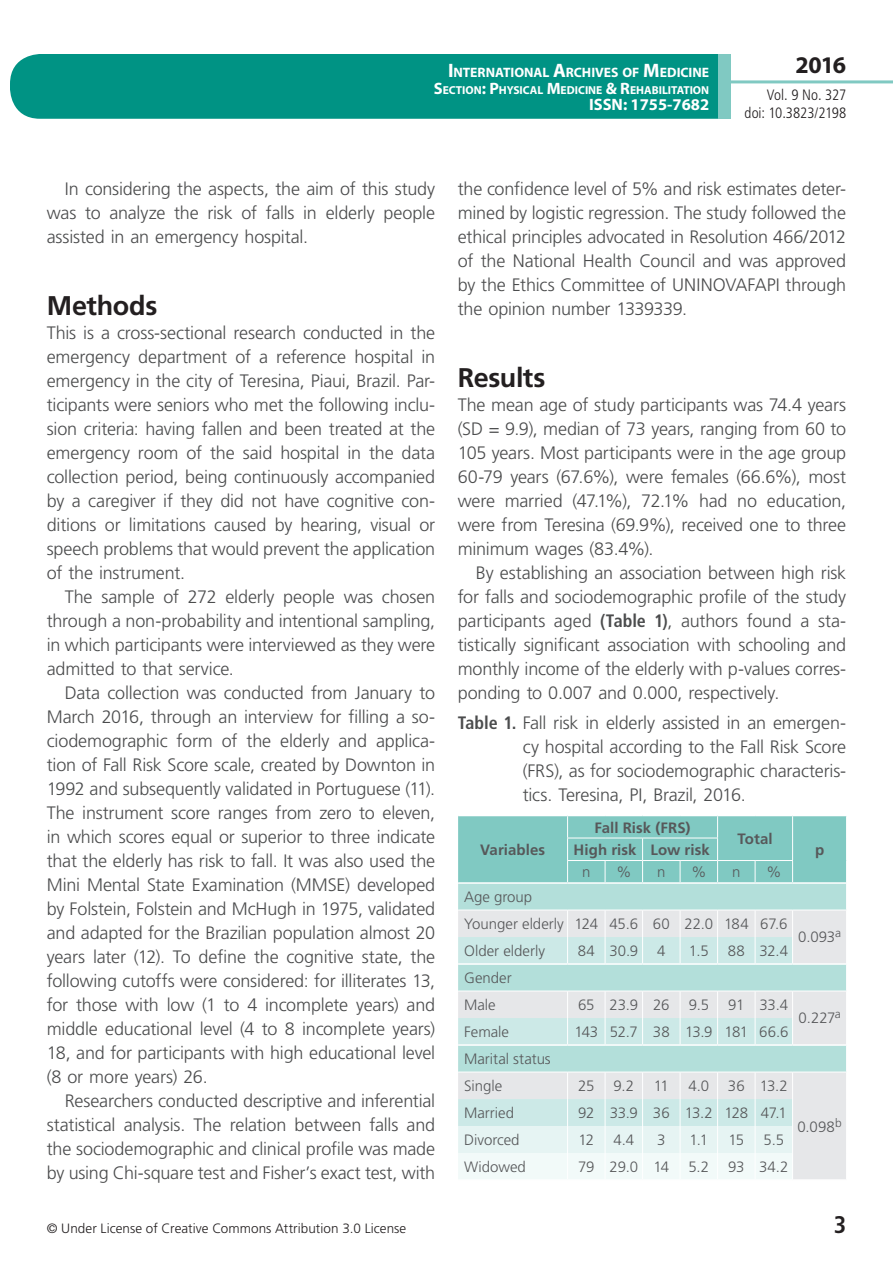
<style>
.page{position:relative;width:893px;height:1263px;background:#fff}
.page>*{position:absolute;margin:0;border:0;box-sizing:border-box;transform-origin:0 0}
.t1{font:700 27px "Frutiger LT Std";letter-spacing:-.015em;color:#231f20}
.t2{font:700 24px "Myriad Pro";color:#231f20}
.t3{font:700 condensed 24px "Frutiger LT Std";color:#231f20}
.t4{font:300 18px/24px "Frutiger LT Std";letter-spacing:-.01em;color:#4b4c4d;text-align:justify}
.t5{font:700 16.5px "Myriad Pro";color:#fff}
.t6{font:300 15px/27px "Frutiger LT Std";color:#57585a}
.t7{font:700 15px "Frutiger LT Std";letter-spacing:.005em;color:#57585a}
.t8{font:300 15px "Frutiger LT Std";letter-spacing:-.025em;color:#57585a}
.t9{font:300 condensed 15px/18px "Frutiger LT Std";letter-spacing:-.005em;color:#231f20;text-align:right}
.t10{font:700 13.65px "Myriad Pro";letter-spacing:-.005em;color:#fff}
.t11{font:300 13.5px "Frutiger LT Std";letter-spacing:.005em;color:#231f20}
.t12{font:700 11.55px "Myriad Pro";color:#fff}
.s1{font-size:19.5px}
.s2{font-size:16.5px}
.s3{font-weight:700;font-stretch:condensed}
</style>
<div class="page">
<div style="left:10px;top:54px;width:775px;height:65px;background:#009384;border-radius:30px"></div>
<div style="left:732px;top:0;width:161px;height:157px;background:#fff"></div>
<hr style="left:730px;top:80px;width:163px;height:3px;background:#80c9c2">
<div style="left:718px;top:54px;width:13px;height:65px;background:#80c9c2"></div>
<svg style="left:458px;top:816px;width:389px;height:363px;background:#c5e2e0"></svg>
<hr style="left:458px;top:882px;width:110px;height:2px;background:#fff">
<hr style="left:568px;top:882px;width:37px;height:2px;background:#fff">
<hr style="left:605px;top:882px;width:38px;height:2px;background:#fff">
<hr style="left:643px;top:882px;width:37px;height:2px;background:#fff">
<hr style="left:680px;top:882px;width:38px;height:2px;background:#fff">
<hr style="left:718px;top:882px;width:37px;height:2px;background:#fff">
<hr style="left:755px;top:882px;width:38px;height:2px;background:#fff">
<hr style="left:793px;top:882px;width:53px;height:2px;background:#fff">
<hr style="left:458px;top:963px;width:110px;height:2px;background:#fff">
<hr style="left:568px;top:963px;width:37px;height:2px;background:#fff">
<hr style="left:605px;top:963px;width:38px;height:2px;background:#fff">
<hr style="left:643px;top:963px;width:37px;height:2px;background:#fff">
<hr style="left:680px;top:963px;width:38px;height:2px;background:#fff">
<hr style="left:718px;top:963px;width:37px;height:2px;background:#fff">
<hr style="left:755px;top:963px;width:38px;height:2px;background:#fff">
<hr style="left:793px;top:963px;width:53px;height:2px;background:#fff">
<hr style="left:458px;top:1044px;width:110px;height:2px;background:#fff">
<hr style="left:568px;top:1044px;width:37px;height:2px;background:#fff">
<hr style="left:605px;top:1044px;width:38px;height:2px;background:#fff">
<hr style="left:643px;top:1044px;width:37px;height:2px;background:#fff">
<hr style="left:680px;top:1044px;width:38px;height:2px;background:#fff">
<hr style="left:718px;top:1044px;width:37px;height:2px;background:#fff">
<hr style="left:755px;top:1044px;width:38px;height:2px;background:#fff">
<hr style="left:793px;top:1044px;width:53px;height:2px;background:#fff">
<hr style="left:718px;top:860px;width:37px;height:1px;background:#fff">
<hr style="left:755px;top:860px;width:38px;height:1px;background:#fff">
<hr style="left:567px;top:838px;width:38px;height:1px;background:#fff">
<hr style="left:605px;top:838px;width:38px;height:1px;background:#fff">
<hr style="left:643px;top:838px;width:37px;height:1px;background:#fff">
<hr style="left:680px;top:838px;width:38px;height:1px;background:#fff">
<hr style="left:567px;top:860px;width:38px;height:1px;background:#fff">
<hr style="left:605px;top:860px;width:38px;height:1px;background:#fff">
<hr style="left:643px;top:860px;width:37px;height:1px;background:#fff">
<hr style="left:680px;top:860px;width:38px;height:1px;background:#fff">
<p class="t10" style="left:448px;top:64px;width:263px"><span class="s1">I</span>NTERNATIONAL <span class="s1">A</span>RCHIVES OF <span class="s1">M</span>EDICINE</p>
<p class="t12" style="left:434px;top:82px;width:277px"><span class="s2">S</span>ECTION<span class="s2">: P</span>HYSICAL <span class="s2">M</span>EDICINE <span class="s2">&amp; R</span>EHABILITATION</p>
<p class="t5" style="left:589px;top:94px;width:122px">ISSN: 1755-7682</p>
<h2 class="t2" style="left:795px;top:49px;width:52px">2016</h2>
<p class="t9" style="left:745px;top:86px;width:103px">Vol. 9 No. 327 doi: 10.3823/2198</p>
<p class="t4" style="left:47px;top:177px;width:390px;text-indent:18px">In considering the aspects, the aim of this study was to analyze the risk of falls in elderly people assisted in an emergency hospital.</p>
<h1 class="t1" style="left:47px;top:290px;width:112px">Methods</h1>
<p class="t4" style="left:47px;top:321px;width:390px">This is a cross-sectional research conducted in the emergency department of a reference hospital in emergency in the city of Teresina, Piaui, Brazil. Par&shy;ticipants were seniors who met the following inclu&shy;sion criteria: having fallen and been treated at the emergency room of the said hospital in the data collection period, being continuously accompanied by a caregiver if they did not have cognitive con&shy;ditions or limitations caused by hearing, visual or speech problems that would prevent the application of the instrument.</p>
<p class="t4" style="left:47px;top:585px;width:390px;text-indent:18px">The sample of 272 elderly people was chosen through a non-probability and intentional sampling, in which participants were interviewed as they were admitted to that service.</p>
<p class="t4" style="left:47px;top:681px;width:390px;text-indent:18px">Data collection was conducted from January to March 2016, through an interview for filling a so&shy;ciodemographic form of the elderly and applica&shy;tion of Fall Risk Score scale, created by Downton in 1992 and subsequently validated in Portuguese (11).<br>The instrument score ranges from zero to eleven, in which scores equal or superior to three indicate that the elderly has risk to fall. It was also used the Mini Mental State Examination (MMSE) developed by Folstein, Folstein and McHugh in 1975, validated and adapted for the Brazilian population almost 20 years later (12). To define the cognitive state, the following cutoffs were considered: for illiterates 13, for those with low (1 to 4 incomplete years) and middle educational level (4 to 8 incomplete years)<br>18, and for participants with high educational level (8 or more years) 26.</p>
<p class="t4" style="left:47px;top:1089px;width:390px;text-indent:18px">Researchers conducted descriptive and inferential statistical analysis. The relation between falls and the sociodemographic and clinical profile was made by using Chi-square test and Fisher’s exact test, with</p>
<p class="t4" style="left:458px;top:177px;width:390px">the confidence level of 5% and risk estimates deter&shy;mined by logistic regression. The study followed the ethical principles advocated in Resolution 466/2012 of the National Health Council and was approved by the Ethics Committee of UNINOVAFAPI through the opinion number 1339339.</p>
<h1 class="t1" style="left:458px;top:362px;width:89px">Results</h1>
<p class="t4" style="left:458px;top:393px;width:390px">The mean age of study participants was 74.4 years (SD = 9.9), median of 73 years, ranging from 60 to 105 years. Most participants were in the age group 60-79 years (67.6%), were females (66.6%), most were married (47.1%), 72.1% had no education, were from Teresina (69.9%), received one to three minimum wages (83.4%).</p>
<p class="t4" style="left:458px;top:561px;width:390px;text-indent:18px">By establishing an association between high risk for falls and sociodemographic profile of the study participants aged <span class="s3">(Table 1)</span>, authors found a sta&shy;tistically significant association with schooling and monthly income of the elderly with p-values corres&shy;ponding to 0.007 and 0.000, respectively.</p>
<p class="t4" style="left:523px;top:711px;width:325px;text-indent:-65px"><span class="s3">Table 1.</span> Fall risk in elderly assisted in an emergen&shy;cy hospital according to the Fall Risk Score (FRS), as for sociodemographic characteris&shy;tics. Teresina, PI, Brazil, 2016.</p>
<p class="t7" style="left:595px;top:818px;width:98px">Fall Risk (FRS)</p>
<p class="t7" style="left:737px;top:830px;width:37px">Total</p>
<p class="t7" style="left:574px;top:841px;width:138px">High risk Low risk</p>
<p class="t7" style="left:815px;top:841px;width:11px">p</p>
<p class="t6" style="left:582px;top:859px;width:10px">n</p>
<p class="t6" style="left:616px;top:859px;width:16px">%</p>
<p class="t6" style="left:657px;top:859px;width:10px">n</p>
<p class="t6" style="left:691px;top:859px;width:16px">%</p>
<p class="t6" style="left:732px;top:859px;width:10px">n</p>
<p class="t6" style="left:766px;top:859px;width:17px">%</p>
<p class="t6" style="left:464px;top:884px;width:325px">Age group<br>Younger elderly 124 45.6 60 22.0 184 67.6</p>
<p class="t6" style="left:798px;top:924px;width:44px">0.093<sup>a</sup></p>
<p class="t6" style="left:464px;top:938px;width:83px">Older elderly</p>
<p class="t6" style="left:578px;top:937px;width:62px">84 30.9</p>
<p class="t6" style="left:657px;top:937px;width:10px">4</p>
<p class="t6" style="left:689px;top:937px;width:21px">1.5</p>
<p class="t6" style="left:728px;top:937px;width:62px">88 32.4</p>
<p class="t6" style="left:464px;top:965px;width:49px">Gender<br>Male</p>
<p class="t7" style="left:480px;top:841px;width:67px">Variables</p>
<p class="t6" style="left:578px;top:992px;width:93px">65 23.9 26</p>
<p class="t6" style="left:689px;top:992px;width:22px">9.5</p>
<p class="t6" style="left:728px;top:992px;width:61px">91 33.4</p>
<p class="t6" style="left:798px;top:1005px;width:44px">0.227<sup>a</sup></p>
<p class="t6" style="left:464px;top:1019px;width:46px">Female</p>
<p class="t8" style="left:574px;top:1023px;width:216px">143 52.7 38 13.9 181 66.6</p>
<p class="t6" style="left:464px;top:1046px;width:88px">Marital status<br>Single</p>
<p class="t6" style="left:578px;top:1073px;width:18px">25</p>
<p class="t6" style="left:613px;top:1073px;width:22px">9.2</p>
<p class="t6" style="left:654px;top:1073px;width:17px">11</p>
<p class="t6" style="left:688px;top:1073px;width:22px">4.0</p>
<p class="t6" style="left:728px;top:1073px;width:61px">36 13.2</p>
<p class="t6" style="left:464px;top:1100px;width:52px">Married</p>
<p class="t8" style="left:578px;top:1104px;width:210px">92 33.9 36 13.2 128 47.1</p>
<p class="t6" style="left:464px;top:1127px;width:57px">Divorced</p>
<p class="t6" style="left:578px;top:1127px;width:17px">12</p>
<p class="t6" style="left:613px;top:1127px;width:22px">4.4</p>
<p class="t6" style="left:657px;top:1127px;width:10px">3</p>
<p class="t6" style="left:689px;top:1127px;width:20px">1.1</p>
<p class="t6" style="left:728px;top:1127px;width:17px">15</p>
<p class="t6" style="left:764px;top:1127px;width:22px">5.5</p>
<p class="t6" style="left:464px;top:1154px;width:63px">Widowed</p>
<p class="t6" style="left:578px;top:1153px;width:93px">79 29.0 14</p>
<p class="t6" style="left:688px;top:1153px;width:22px">5.2</p>
<p class="t6" style="left:728px;top:1153px;width:62px">93 34.2</p>
<p class="t6" style="left:797px;top:1113px;width:46px">0.098<sup>b</sup></p>
<p class="t11" style="left:47px;top:1220px;width:361px">© Under License of Creative Commons Attribution 3.0 License</p>
<h2 class="t3" style="left:834px;top:1210px;width:14px">3</h2>
</div>
